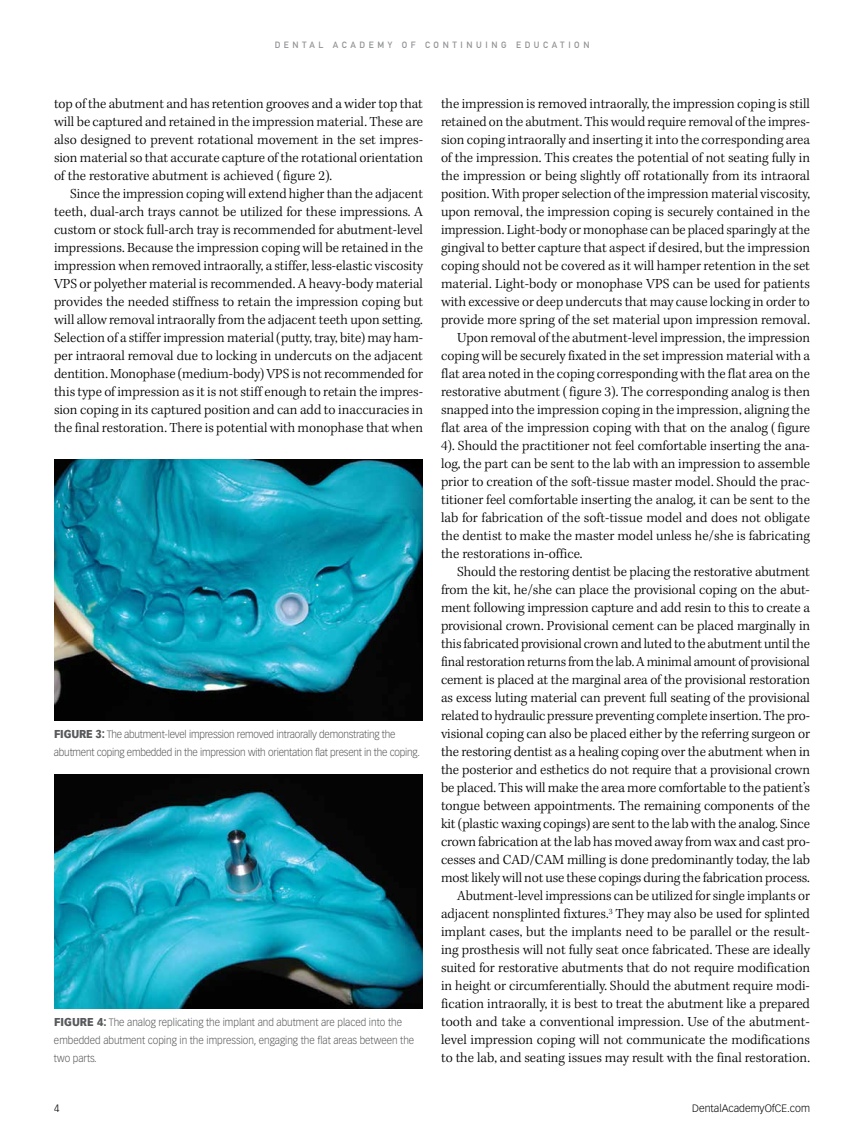
<style>
.page{position:relative;width:864px;height:1134px;background:#fff}
.page>*{position:absolute;margin:0;border:0;box-sizing:border-box;transform-origin:0 0}
.t1{font:300 14.25px/18px "Kepler Std";letter-spacing:-.005em;color:#000;text-align:justify}
.t2{font:300 10.5px/18px "Vectora LT Std";letter-spacing:-.02em;color:#58595b;scale:.95 1}
.t3{font:300 10.5px/18px "Vectora LT Std";color:#58595b;scale:.95 1}
.t4{font:300 10.5px "Vectora LT Std";color:#000}
.t5{font:9px "DIN Mittelschrift Std";letter-spacing:.4em;color:#808285}
.s1{font-weight:900;font-size:11.25px}
</style>
<div class="page">
<img style="left:54px;top:459px;width:369px;height:261px">
<img style="left:54px;top:774px;width:369px;height:234px">
<p class="t5" style="left:274px;top:40px;width:317px">DENTAL ACADEMY OF CONTINUING EDUCATION</p>
<p class="t1" style="left:54px;top:96px;width:371px">top of the abutment and has retention grooves and a wider top that will be captured and retained in the impression material. These are also designed to prevent rotational movement in the set impres&shy;sion material so that accurate capture of the rotational orientation of the restorative abutment is achieved ( figure 2).</p>
<p class="t1" style="left:54px;top:186px;width:371px;text-indent:16px">Since the impression coping will extend higher than the adjacent teeth, dual-arch trays cannot be utilized for these impressions. A custom or stock full-arch tray is recommended for abutment-level impressions. Because the impression coping will be retained in the impression when removed intraorally, a stiffer, less-elastic viscosity VPS or polyether material is recommended. A heavy-body material provides the needed stiffness to retain the impression coping but will allow removal intraorally from the adjacent teeth upon setting.<br>Selection of a stiffer impression material (putty, tray, bite) may ham&shy;per intraoral removal due to locking in undercuts on the adjacent dentition. Monophase (medium-body) VPS is not recommended for this type of impression as it is not stiff enough to retain the impres&shy;sion coping in its captured position and can add to inaccuracies in the final restoration. There is potential with monophase that when</p>
<p class="t2" style="left:54px;top:726px;width:387px"><span class="s1">FIGURE 3:</span> The abutment-level impression removed intraorally demonstrating the abutment coping embedded in the impression with orientation flat present in the coping.</p>
<p class="t3" style="left:54px;top:1014px;width:381px"><span class="s1">FIGURE 4:</span> The analog replicating the implant and abutment are placed into the embedded abutment coping in the impression, engaging the flat areas between the two parts.</p>
<p class="t1" style="left:441px;top:96px;width:370px">the impression is removed intraorally, the impression coping is still</p>
<p class="t1" style="left:441px;top:114px;width:371px">retained on the abutment. This would require removal of the impres-</p>
<p class="t1" style="left:441px;top:132px;width:371px">sion coping intraorally and inserting it into the corresponding area</p>
<p class="t1" style="left:441px;top:150px;width:371px">of the impression. This creates the potential of not seating fully in</p>
<p class="t1" style="left:441px;top:168px;width:370px">the impression or being slightly off rotationally from its intraoral</p>
<p class="t1" style="left:441px;top:186px;width:371px">position. With proper selection of the impression material viscosity,</p>
<p class="t1" style="left:441px;top:204px;width:370px">upon removal, the impression coping is securely contained in the</p>
<p class="t1" style="left:441px;top:222px;width:370px">impression. Light-body or monophase can be placed sparingly at the</p>
<p class="t1" style="left:441px;top:240px;width:371px">gingival to better capture that aspect if desired, but the impression</p>
<p class="t1" style="left:441px;top:258px;width:370px">coping should not be covered as it will hamper retention in the set</p>
<p class="t1" style="left:441px;top:276px;width:370px">material. Light-body or monophase VPS can be used for patients</p>
<p class="t1" style="left:441px;top:294px;width:370px">with excessive or deep undercuts that may cause locking in order to</p>
<p class="t1" style="left:441px;top:312px;width:370px">provide more spring of the set material upon impression removal.</p>
<p class="t1" style="left:457px;top:330px;width:354px">Upon removal of the abutment-level impression, the impression</p>
<p class="t1" style="left:441px;top:348px;width:371px">coping will be securely fixated in the set impression material with a</p>
<p class="t1" style="left:441px;top:366px;width:370px">flat area noted in the coping corresponding with the flat area on the</p>
<p class="t1" style="left:441px;top:384px;width:370px">restorative abutment ( figure 3). The corresponding analog is then</p>
<p class="t1" style="left:441px;top:402px;width:371px">snapped into the impression coping in the impression, aligning the</p>
<p class="t1" style="left:441px;top:420px;width:371px">flat area of the impression coping with that on the analog ( figure</p>
<p class="t1" style="left:441px;top:438px;width:370px">4). Should the practitioner not feel comfortable inserting the ana-</p>
<p class="t1" style="left:441px;top:456px;width:371px">log, the part can be sent to the lab with an impression to assemble</p>
<p class="t1" style="left:441px;top:474px;width:370px">prior to creation of the soft-tissue master model. Should the prac-</p>
<p class="t1" style="left:441px;top:492px;width:371px">titioner feel comfortable inserting the analog, it can be sent to the</p>
<p class="t1" style="left:441px;top:510px;width:370px">lab for fabrication of the soft-tissue model and does not obligate</p>
<p class="t1" style="left:441px;top:528px;width:370px">the dentist to make the master model unless he/she is fabricating</p>
<p class="t1" style="left:441px;top:546px;width:143px">the restorations in-office.</p>
<p class="t1" style="left:457px;top:564px;width:354px">Should the restoring dentist be placing the restorative abutment</p>
<p class="t1" style="left:441px;top:582px;width:371px">from the kit, he/she can place the provisional coping on the abut-</p>
<p class="t1" style="left:441px;top:600px;width:371px">ment following impression capture and add resin to this to create a</p>
<p class="t1" style="left:441px;top:618px;width:371px">provisional crown. Provisional cement can be placed marginally in</p>
<p class="t1" style="left:441px;top:636px;width:370px">this fabricated provisional crown and luted to the abutment until the</p>
<p class="t1" style="left:441px;top:654px;width:370px">final restoration returns from the lab. A minimal amount of provisional</p>
<p class="t1" style="left:441px;top:672px;width:370px">cement is placed at the marginal area of the provisional restoration</p>
<p class="t1" style="left:441px;top:690px;width:371px">as excess luting material can prevent full seating of the provisional</p>
<p class="t1" style="left:441px;top:708px;width:371px">related to hydraulic pressure preventing complete insertion. The pro-</p>
<p class="t1" style="left:441px;top:726px;width:371px">visional coping can also be placed either by the referring surgeon or</p>
<p class="t1" style="left:441px;top:744px;width:371px">the restoring dentist as a healing coping over the abutment when in</p>
<p class="t1" style="left:441px;top:762px;width:371px">the posterior and esthetics do not require that a provisional crown</p>
<p class="t1" style="left:441px;top:780px;width:370px">be placed. This will make the area more comfortable to the patient’s</p>
<p class="t1" style="left:441px;top:798px;width:370px">tongue between appointments. The remaining components of the</p>
<p class="t1" style="left:441px;top:816px;width:371px">kit (plastic waxing copings) are sent to the lab with the analog. Since</p>
<p class="t1" style="left:441px;top:834px;width:371px">crown fabrication at the lab has moved away from wax and cast pro-</p>
<p class="t1" style="left:441px;top:852px;width:370px">cesses and CAD/CAM milling is done predominantly today, the lab</p>
<p class="t1" style="left:441px;top:870px;width:370px">most likely will not use these copings during the fabrication process.</p>
<p class="t1" style="left:457px;top:888px;width:354px">Abutment-level impressions can be utilized for single implants or</p>
<p class="t1" style="left:441px;top:906px;width:370px">adjacent nonsplinted fixtures.<sup>3</sup> They may also be used for splinted</p>
<p class="t1" style="left:441px;top:924px;width:371px">implant cases, but the implants need to be parallel or the result-</p>
<p class="t1" style="left:441px;top:942px;width:370px">ing prosthesis will not fully seat once fabricated. These are ideally</p>
<p class="t1" style="left:441px;top:960px;width:371px">suited for restorative abutments that do not require modification</p>
<p class="t1" style="left:441px;top:978px;width:370px">in height or circumferentially. Should the abutment require modi-</p>
<p class="t1" style="left:441px;top:996px;width:370px">fication intraorally, it is best to treat the abutment like a prepared</p>
<p class="t1" style="left:441px;top:1014px;width:371px">tooth and take a conventional impression. Use of the abutment-</p>
<p class="t1" style="left:441px;top:1032px;width:370px">level impression coping will not communicate the modifications</p>
<p class="t1" style="left:441px;top:1050px;width:371px">to the lab, and seating issues may result with the final restoration.</p>
<p class="t4" style="left:54px;top:1102px;width:7px">4</p>
<p class="t4" style="left:692px;top:1102px;width:119px">DentalAcademyOfCE.com</p>
</div>
